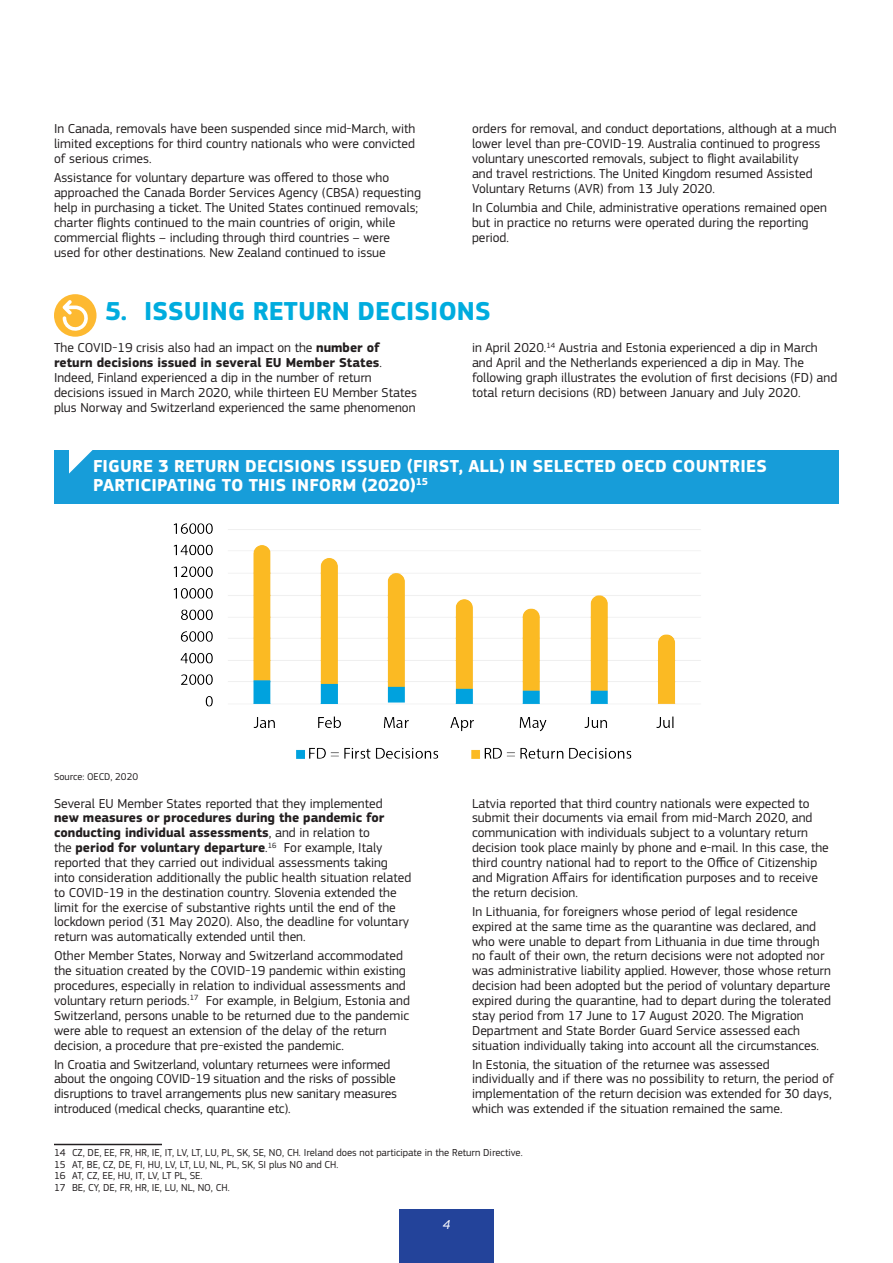
<style>
.page{position:relative;width:893px;height:1263px;background:#fff}
.page>*{position:absolute;margin:0;border:0;box-sizing:border-box;transform-origin:0 0}
.t1{font:700 27px "EC Square Sans Pro";color:#00acde}
.Figure_Title{font:700 18px/18.9px "EC Square Sans Pro";letter-spacing:.01em;color:#fff}
.text_main{font:13.5px/14.9px "EC Square Sans Pro";color:#231f20}
.t2{font:italic 13.5px "EC Square Sans Pro";color:#fff}
.footnote___source{font:10.5px "EC Square Sans Pro";color:#231f20}
.source{font:10.2px "EC Square Sans Pro";color:#231f20}
.s1{font-weight:700}
</style>
<div class="page">
<div style="left:399px;top:1209px;width:95px;height:54px;background:#23439a"></div>
<hr style="left:54px;top:1144px;width:108px;height:1px;background:#231f20">
<div style="left:54px;top:450px;width:785px;height:54px;background:#179dd9"></div>
<svg style="left:69px;top:450px;width:24px;height:24px"></svg>
<img style="left:173px;top:523px;width:528px;height:236px">
<div style="left:54px;top:294px;width:43px;height:43px;background:#fdb931;border-radius:50%"></div>
<svg style="left:63px;top:300px;width:25px;height:31px"></svg>
<p class="text_main" style="left:54px;top:122px;width:363px;text-align:justify">In Canada, removals have been suspended since mid-March, with limited exceptions for third country nationals who were convicted of serious crimes.</p>
<p class="text_main" style="left:54px;top:170px;width:368px">Assistance for voluntary departure was offered to those who approached the Canada Border Services Agency (CBSA) requesting help in purchasing a ticket. The United States continued removals; charter flights continued to the main countries of origin, while commercial flights – including through third countries – were<br>used for other destinations. New Zealand continued to issue</p>
<p class="text_main" style="left:472px;top:122px;width:366px">orders for removal, and conduct deportations, although at a much lower level than pre-COVID-19. Australia continued to progress voluntary unescorted removals, subject to flight availability<br>and travel restrictions. The United Kingdom resumed Assisted Voluntary Returns (AVR) from 13 July 2020.</p>
<p class="text_main" style="left:472px;top:200px;width:356px">In Columbia and Chile, administrative operations remained open but in practice no returns were operated during the reporting period.</p>
<p class="t1" style="left:105px;top:295px;width:387px">5. ISSUING RETURN DECISIONS</p>
<p class="text_main" style="left:54px;top:340px;width:364px">The COVID-19 crisis also had an impact on the <span class="s1">number of return decisions issued in several EU Member States</span>.<br>Indeed, Finland experienced a dip in the number of return decisions issued in March 2020, while thirteen EU Member States plus Norway and Switzerland experienced the same phenomenon</p>
<p class="text_main" style="left:472px;top:340px;width:367px">in April 2020.<sup>14</sup> Austria and Estonia experienced a dip in March and April and the Netherlands experienced a dip in May. The following graph illustrates the evolution of first decisions (FD) and total return decisions (RD) between January and July 2020.</p>
<p class="Figure_Title" style="left:93px;top:457px;width:675px">FIGURE 3 RETURN DECISIONS ISSUED (FIRST, ALL) IN SELECTED OECD COUNTRIES<br>PARTICIPATING TO THIS INFORM (2020)<sup>15</sup></p>
<p class="source" style="left:54px;top:771px;width:85px">Source: OECD, 2020</p>
<p class="text_main" style="left:54px;top:796px;width:359px">Several EU Member States reported that they implemented<br><span class="s1">new measures or procedures during the pandemic for conducting individual assessments</span>, and in relation to<br>the <span class="s1">period for voluntary departure</span>.<sup>16</sup> For example, Italy reported that they carried out individual assessments taking into consideration additionally the public health situation related to COVID-19 in the destination country. Slovenia extended the limit for the exercise of substantive rights until the end of the lockdown period (31 May 2020). Also, the deadline for voluntary return was automatically extended until then.</p>
<p class="text_main" style="left:54px;top:948px;width:357px">Other Member States, Norway and Switzerland accommodated the situation created by the COVID-19 pandemic within existing procedures, especially in relation to individual assessments and voluntary return periods.<sup>17</sup> For example, in Belgium, Estonia and Switzerland, persons unable to be returned due to the pandemic were able to request an extension of the delay of the return decision, a procedure that pre-existed the pandemic.</p>
<p class="text_main" style="left:54px;top:1057px;width:344px">In Croatia and Switzerland, voluntary returnees were informed about the ongoing COVID-19 situation and the risks of possible disruptions to travel arrangements plus new sanitary measures introduced (medical checks, quarantine etc).</p>
<p class="text_main" style="left:472px;top:796px;width:358px">Latvia reported that third country nationals were expected to submit their documents via email from mid-March 2020, and communication with individuals subject to a voluntary return decision took place mainly by phone and e-mail. In this case, the third country national had to report to the Office of Citizenship and Migration Affairs for identification purposes and to receive the return decision.</p>
<p class="text_main" style="left:472px;top:904px;width:360px">In Lithuania, for foreigners whose period of legal residence expired at the same time as the quarantine was declared, and who were unable to depart from Lithuania in due time through no fault of their own, the return decisions were not adopted nor was administrative liability applied. However, those whose return decision had been adopted but the period of voluntary departure expired during the quarantine, had to depart during the tolerated stay period from 17 June to 17 August 2020. The Migration Department and State Border Guard Service assessed each situation individually taking into account all the circumstances.</p>
<p class="text_main" style="left:472px;top:1057px;width:364px">In Estonia, the situation of the returnee was assessed individually and if there was no possibility to return, the period of implementation of the return decision was extended for 30 days, which was extended if the situation remained the same.</p>
<p class="footnote___source" style="left:54px;top:1146px;width:470px">14 CZ, DE, EE, FR, HR, IE, IT, LV, LT, LU, PL, SK, SE, NO, CH. Ireland does not participate in the Return Directive.</p>
<p class="footnote___source" style="left:54px;top:1158px;width:286px">15 AT, BE, CZ, DE, FI, HU, LV, LT, LU, NL, PL, SK, SI plus NO and CH.</p>
<p class="footnote___source" style="left:54px;top:1169px;width:150px">16 AT, CZ, EE, HU, IT, LV, LT PL, SE.</p>
<p class="footnote___source" style="left:54px;top:1181px;width:177px">17 BE, CY, DE, FR, HR, IE, LU, NL, NO, CH.</p>
<p class="t2" style="left:443px;top:1216px;width:9px">4</p>
</div>
